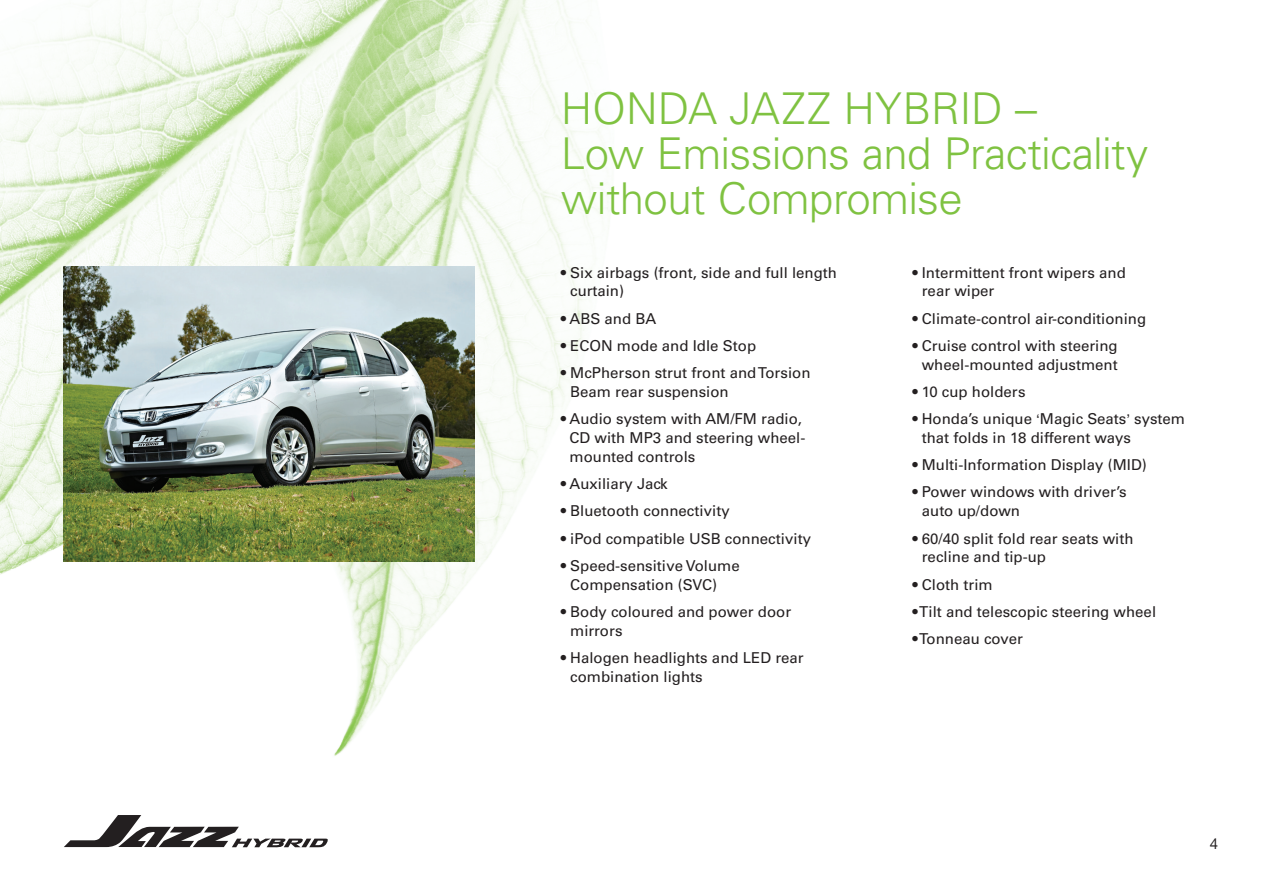
<style>
.page{position:relative;width:1263px;height:893px;background:#fff}
.page>*{position:absolute;margin:0;border:0;box-sizing:border-box;transform-origin:0 0}
.t1{font:300 43.8px/45.2px "Univers";letter-spacing:-.015em;color:#7fc241}
.t2{font:15px/18.8px "Univers";color:#231f20}
.t3{font:15px "Helvetica Neue";color:#231f20}
.s1{font-family:"Helvetica Neue";font-size:13.5px}
</style>
<div class="page">
<img style="left:0;top:0;width:612px;height:848px">
<img style="left:64px;top:266px;width:410px;height:296px">
<svg style="left:64px;top:815px;width:265px;height:32px"></svg>
<p class="t1" style="left:561px;top:86px;width:589px">HONDA JAZZ HYBRID –<br>Low Emissions and Practicality without Compromise</p>
<p class="t2" style="left:570px;top:263px;width:268px;text-indent:-9px">• Six airbags (front, side and full length curtain)</p>
<p class="t2" style="left:561px;top:309px;width:97px">• ABS and BA</p>
<p class="t2" style="left:561px;top:336px;width:197px">• ECON mode and Idle Stop</p>
<p class="t2" style="left:570px;top:364px;width:242px;text-indent:-9px">• McPherson strut front and Torsion<br>Beam rear suspension</p>
<p class="t2" style="left:569px;top:410px;width:237px;text-indent:-9px">• Audio system with AM/FM radio,<br>CD with MP3 and steering wheel&shy;mounted controls</p>
<p class="t2" style="left:561px;top:474px;width:108px">• Auxiliary Jack</p>
<p class="t2" style="left:561px;top:502px;width:170px">• Bluetooth connectivity</p>
<p class="t2" style="left:561px;top:529px;width:252px">• iPod compatible USB connectivity</p>
<p class="t2" style="left:570px;top:556px;width:171px;text-indent:-9px">• Speed-sensitive Volume<br>Compensation (SVC)</p>
<p class="t2" style="left:570px;top:602px;width:222px;text-indent:-9px">• Body coloured and power door mirrors</p>
<p class="t2" style="left:570px;top:648px;width:235px;text-indent:-9px">• Halogen headlights and LED rear combination lights</p>
<p class="t2" style="left:922px;top:263px;width:206px;text-indent:-9px">• Intermittent front wipers and rear wiper</p>
<p class="t2" style="left:912px;top:309px;width:235px">• Climate-control air-conditioning</p>
<p class="t2" style="left:912px;top:336px;width:207px;text-align:right">• Cruise control with steering wheel-mounted adjustment</p>
<p class="t2" style="left:912px;top:382px;width:115px">• 10 cup holders</p>
<p class="t2" style="left:922px;top:410px;width:265px;text-indent:-9px">• Honda’s unique <span class="s1">‘</span>Magic Seats<span class="s1">’</span> system that folds in 18 different ways</p>
<p class="t2" style="left:912px;top:456px;width:236px">• Multi-Information Display (MID)</p>
<p class="t2" style="left:922px;top:483px;width:206px;text-indent:-9px">• Power windows with driver’s auto up/down</p>
<p class="t2" style="left:922px;top:529px;width:213px;text-indent:-9px">• 60/40 split fold rear seats with recline and tip-up</p>
<p class="t2" style="left:912px;top:575px;width:82px">• Cloth trim</p>
<p class="t2" style="left:912px;top:602px;width:245px">• Tilt and telescopic steering wheel</p>
<p class="t2" style="left:912px;top:629px;width:112px">• Tonneau cover</p>
<p class="t3" style="left:1210px;top:835px;width:10px">4</p>
</div>
